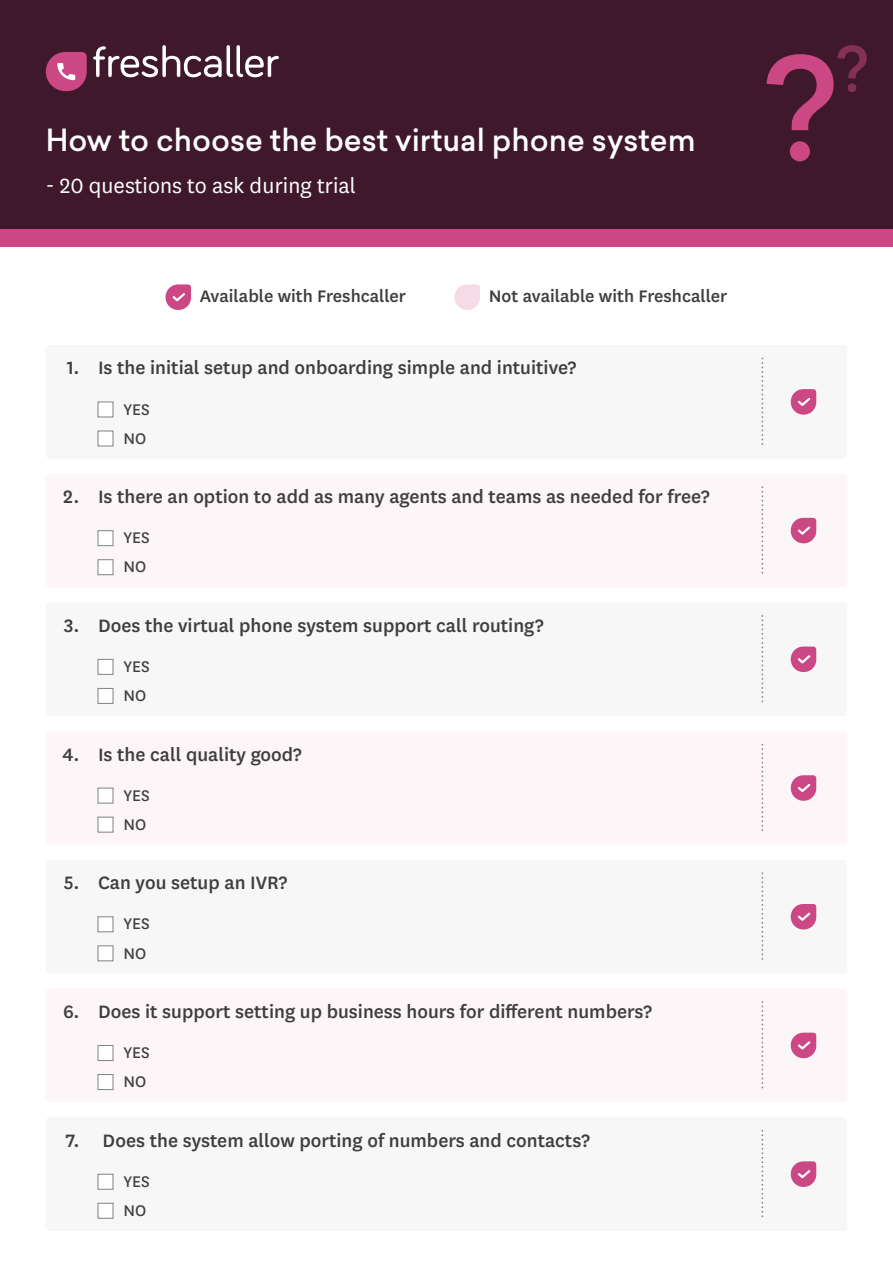
<style>
.page{position:relative;width:893px;height:1263px;background:#fff}
.page>*{position:absolute;margin:0;border:0;box-sizing:border-box;transform-origin:0 0}
.t1{font:500 30px "Sailec";color:#fff}
.t2{font:24px "National";color:#fff}
.t3{font:500 21px "National";color:#3e3e3f}
.t4{font:500 19.5px "National";color:#3e3e3f}
.t5{font:18px/29.1px "National";color:#3e3e3f}
</style>
<div class="page">
<div style="left:46px;top:345px;width:801px;height:114px;background:#f7f7f8;border-radius:4px"></div>
<div style="left:98px;top:402px;width:15px;height:15px;background:#fff;border:1px solid #808285"></div>
<div style="left:98px;top:431px;width:15px;height:15px;background:#fff"></div>
<svg style="left:762px;top:358px;width:1px;height:87px"></svg>
<div style="left:46px;top:474px;width:801px;height:113px;background:#fcf6f9;border-radius:4px"></div>
<div style="left:98px;top:530px;width:15px;height:16px;background:#fff;border:1px solid #808285"></div>
<div style="left:98px;top:559px;width:15px;height:16px;background:#fff;border:1px solid #808285"></div>
<svg style="left:762px;top:486px;width:1px;height:88px"></svg>
<div style="left:46px;top:602px;width:801px;height:114px;background:#f7f7f8;border-radius:4px"></div>
<div style="left:98px;top:659px;width:15px;height:16px;background:#fff;border:1px solid #808285"></div>
<div style="left:98px;top:688px;width:15px;height:16px;background:#fff;border:1px solid #808285"></div>
<svg style="left:762px;top:615px;width:1px;height:88px"></svg>
<div style="left:46px;top:731px;width:801px;height:114px;background:#fcf6f9;border-radius:4px"></div>
<div style="left:98px;top:788px;width:15px;height:15px;background:#fff;border:1px solid #808285"></div>
<div style="left:98px;top:817px;width:15px;height:15px;background:#fff;border:1px solid #808285"></div>
<svg style="left:762px;top:744px;width:1px;height:87px"></svg>
<div style="left:46px;top:860px;width:801px;height:113px;background:#f7f7f8;border-radius:4px"></div>
<div style="left:98px;top:916px;width:15px;height:16px;background:#fff;border:1px solid #808285"></div>
<div style="left:98px;top:945px;width:15px;height:16px;background:#fff;border:1px solid #808285"></div>
<svg style="left:762px;top:872px;width:1px;height:88px"></svg>
<div style="left:46px;top:988px;width:801px;height:114px;background:#fcf6f9;border-radius:4px"></div>
<div style="left:98px;top:1045px;width:15px;height:16px;background:#fff;border:1px solid #808285"></div>
<div style="left:98px;top:1074px;width:15px;height:16px;background:#fff;border:1px solid #808285"></div>
<svg style="left:762px;top:1001px;width:1px;height:88px"></svg>
<div style="left:46px;top:1117px;width:801px;height:114px;background:#f7f7f8;border-radius:4px"></div>
<div style="left:98px;top:1174px;width:15px;height:15px;background:#fff;border:1px solid #808285"></div>
<div style="left:98px;top:1203px;width:15px;height:15px;background:#fff;border:1px solid #808285"></div>
<svg style="left:762px;top:1130px;width:1px;height:87px"></svg>
<svg style="left:166px;top:284px;width:25px;height:26px"></svg>
<svg style="left:454px;top:284px;width:26px;height:26px"></svg>
<svg style="left:791px;top:389px;width:25px;height:26px"></svg>
<svg style="left:791px;top:518px;width:25px;height:25px"></svg>
<svg style="left:791px;top:646px;width:25px;height:26px"></svg>
<svg style="left:791px;top:775px;width:25px;height:26px"></svg>
<svg style="left:791px;top:904px;width:25px;height:25px"></svg>
<svg style="left:791px;top:1033px;width:25px;height:25px"></svg>
<svg style="left:791px;top:1161px;width:25px;height:26px"></svg>
<div style="left:0;top:0;width:893px;height:230px;background:#3f192b"></div>
<div style="left:0;top:230px;width:893px;height:17px;background:#cc4884"></div>
<svg style="left:93px;top:45px;width:186px;height:32px"></svg>
<svg style="left:46px;top:52px;width:41px;height:39px;background:#b94c7e"></svg>
<svg style="left:767px;top:45px;width:100px;height:116px"></svg>
<h1 class="t1" style="left:46px;top:119px;width:651px">How to choose the best virtual phone system</h1>
<p class="t2" style="left:46px;top:170px;width:312px">- 20 questions to ask during trial</p>
<p class="t4" style="left:200px;top:283px;width:208px">Available with Freshcaller</p>
<p class="t4" style="left:489px;top:283px;width:240px">Not available with Freshcaller</p>
<p class="t3" style="left:67px;top:354px;width:511px">1. Is the initial setup and onboarding simple and intuitive?</p>
<p class="t5" style="left:123px;top:394px;width:28px">YES<br>NO</p>
<p class="t3" style="left:63px;top:482px;width:648px">2. Is there an option to add as many agents and teams as needed for free?</p>
<p class="t5" style="left:123px;top:522px;width:28px">YES<br>NO</p>
<p class="t3" style="left:64px;top:611px;width:481px">3. Does the virtual phone system support call routing?</p>
<p class="t5" style="left:123px;top:651px;width:28px">YES<br>NO</p>
<p class="t3" style="left:63px;top:740px;width:241px">4. Is the call quality good?</p>
<p class="t5" style="left:123px;top:780px;width:28px">YES<br>NO</p>
<p class="t3" style="left:64px;top:868px;width:225px">5. Can you setup an IVR?</p>
<p class="t5" style="left:123px;top:908px;width:28px">YES<br>NO</p>
<p class="t3" style="left:63px;top:997px;width:590px">6. Does it support setting up business hours for different numbers?</p>
<p class="t5" style="left:123px;top:1037px;width:28px">YES<br>NO</p>
<p class="t3" style="left:66px;top:1126px;width:526px">7. Does the system allow porting of numbers and contacts?</p>
<p class="t5" style="left:123px;top:1166px;width:28px">YES<br>NO</p>
</div>
